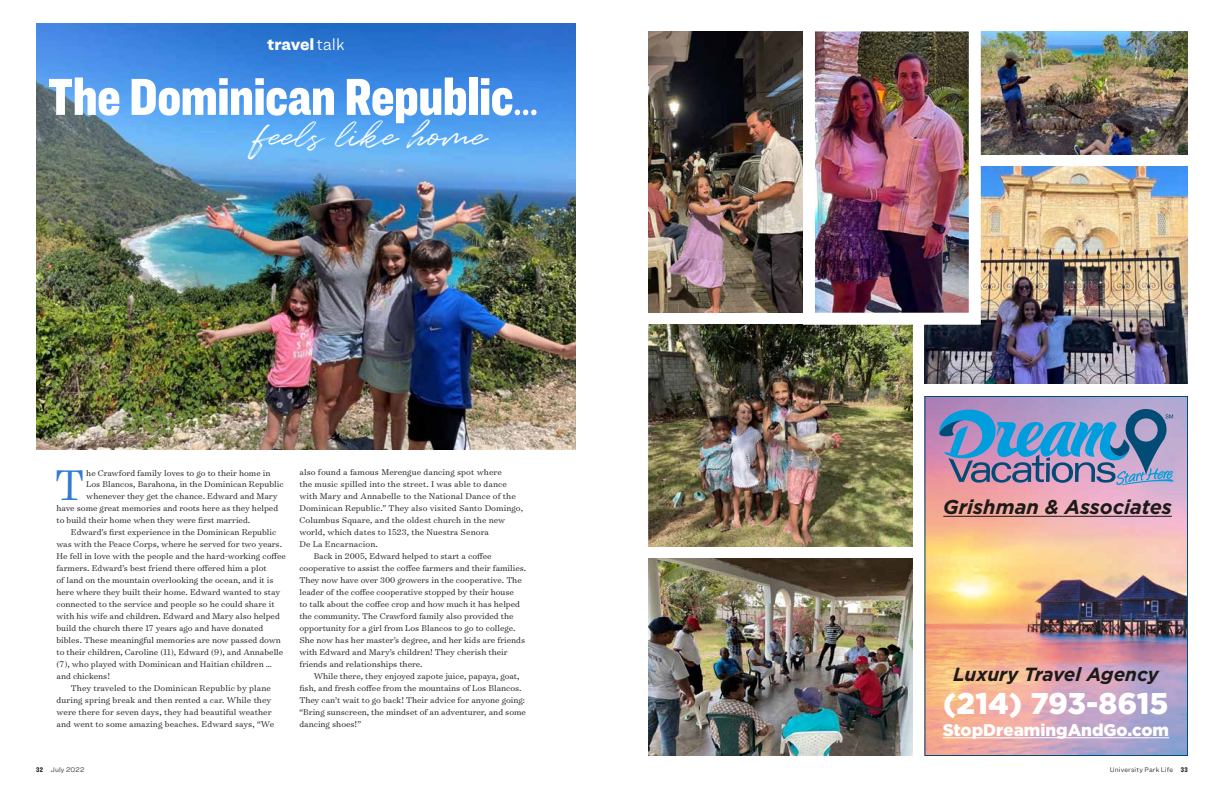
<style>
.page{position:relative;width:1224px;height:792px;background:#fff}
.page>*{position:absolute;margin:0;border:0;box-sizing:border-box;transform-origin:0 0}
.t1{font:900 54px "Ringside Compressed";letter-spacing:-.01em;color:#fff}
.t2{font:300 48.8px "Surveyor Text";color:#2f7ad5}
.t3{font:35.3px "Quentin";color:#fff}
.t4{font:900 30px "Gotham";color:#fff}
.t5{font:italic 700 20px "Gotham";color:#1c1b1a}
.t6{font:italic 700 19px "Gotham";color:#1c1b1a}
.t7{font:900 17px "Gotham";color:#fff}
.t8{font:900 17px "Ringside";letter-spacing:-.015em;color:#fff}
.t9{font:300 9.5px "Surveyor Text";color:#1c1b1a}
.t10{font:300 7px "Ringside";letter-spacing:.015em;color:#1c1b1a}
.s1{font-weight:300}
.s2{font-family:"Surveyor Fine";font-weight:300}
.s3{font-family:"Ringside Compressed";font-weight:900}
</style>
<div class="page">
<img style="left:981px;top:32px;width:207px;height:123px">
<img style="left:924px;top:396px;width:264px;height:360px">
<img style="left:649px;top:558px;width:263px;height:198px">
<img style="left:36px;top:24px;width:540px;height:426px">
<img style="left:649px;top:325px;width:263px;height:221px">
<img style="left:924px;top:167px;width:264px;height:217px">
<img style="left:816px;top:32px;width:152px;height:280px">
<div style="left:803px;top:19px;width:178px;height:306px;border:12px solid #fff"></div>
<img style="left:648px;top:32px;width:155px;height:281px">
<h3 class="t8" style="left:267px;top:31px;width:79px">travel<span class="s1">talk</span></h3>
<h1 class="t1" style="left:48px;top:58px;width:493px">The Dominican Republic<span class="s2">...</span></h1>
<h3 class="t3" style="left:256px;top:112px;width:232px">feels like home</h3>
<h2 class="t2" style="left:54px;top:454px;width:32px">T</h2>
<p class="t9" style="left:86px;top:467px;width:186px">he Crawford family loves to go to their home in</p>
<p class="t9" style="left:86px;top:479px;width:199px">Los Blancos, Barahona, in the Dominican Republic</p>
<p class="t9" style="left:86px;top:491px;width:193px">whenever they get the chance. Edward and Mary</p>
<p class="t9" style="left:57px;top:503px;width:223px">have some great memories and roots here as they helped</p>
<p class="t9" style="left:57px;top:515px;width:195px">to build their home when they were first married.</p>
<p class="t9" style="left:71px;top:527px;width:207px">Edward’s first experience in the Dominican Republic</p>
<p class="t9" style="left:57px;top:539px;width:227px">was with the Peace Corps, where he served for two years.</p>
<p class="t9" style="left:57px;top:551px;width:231px">He fell in love with the people and the hard-working coffee</p>
<p class="t9" style="left:57px;top:563px;width:212px">farmers. Edward’s best friend there offered him a plot</p>
<p class="t9" style="left:57px;top:575px;width:219px">of land on the mountain overlooking the ocean, and it is</p>
<p class="t9" style="left:57px;top:587px;width:225px">here where they built their home. Edward wanted to stay</p>
<p class="t9" style="left:57px;top:599px;width:220px">connected to the service and people so he could share it</p>
<p class="t9" style="left:57px;top:611px;width:225px">with his wife and children. Edward and Mary also helped</p>
<p class="t9" style="left:57px;top:623px;width:208px">build the church there 17 years ago and have donated</p>
<p class="t9" style="left:57px;top:635px;width:226px">bibles. These meaningful memories are now passed down</p>
<p class="t9" style="left:57px;top:647px;width:228px">to their children, Caroline (11), Edward (9), and Annabelle</p>
<p class="t9" style="left:57px;top:659px;width:217px">(7), who played with Dominican and Haitian children …</p>
<p class="t9" style="left:57px;top:671px;width:55px">and chickens!</p>
<p class="t9" style="left:71px;top:683px;width:202px">They traveled to the Dominican Republic by plane</p>
<p class="t9" style="left:57px;top:695px;width:216px">during spring break and then rented a car. While they</p>
<p class="t9" style="left:57px;top:707px;width:217px">were there for seven days, they had beautiful weather</p>
<p class="t9" style="left:57px;top:719px;width:219px">and went to some amazing beaches. Edward says, “We</p>
<p class="t9" style="left:299px;top:467px;width:204px">also found a famous Merengue dancing spot where</p>
<p class="t9" style="left:299px;top:479px;width:209px">the music spilled into the street. I was able to dance</p>
<p class="t9" style="left:299px;top:491px;width:218px">with Mary and Annabelle to the National Dance of the</p>
<p class="t9" style="left:299px;top:503px;width:225px">Dominican Republic.” They also visited Santo Domingo,</p>
<p class="t9" style="left:299px;top:515px;width:207px">Columbus Square, and the oldest church in the new</p>
<p class="t9" style="left:299px;top:527px;width:191px">world, which dates to 1523, the Nuestra Senora</p>
<p class="t9" style="left:299px;top:539px;width:80px">De La Encarnacion.</p>
<p class="t9" style="left:314px;top:551px;width:179px">Back in 2005, Edward helped to start a coffee</p>
<p class="t9" style="left:299px;top:563px;width:228px">cooperative to assist the coffee farmers and their families.</p>
<p class="t9" style="left:299px;top:575px;width:224px">They now have over 300 growers in the cooperative. The</p>
<p class="t9" style="left:299px;top:587px;width:216px">leader of the coffee cooperative stopped by their house</p>
<p class="t9" style="left:299px;top:599px;width:222px">to talk about the coffee crop and how much it has helped</p>
<p class="t9" style="left:299px;top:611px;width:216px">the community. The Crawford family also provided the</p>
<p class="t9" style="left:299px;top:623px;width:218px">opportunity for a girl from Los Blancos to go to college.</p>
<p class="t9" style="left:299px;top:635px;width:227px">She now has her master’s degree, and her kids are friends</p>
<p class="t9" style="left:299px;top:647px;width:210px">with Edward and Mary’s children! They cherish their</p>
<p class="t9" style="left:299px;top:659px;width:125px">friends and relationships there.</p>
<p class="t9" style="left:314px;top:671px;width:207px">While there, they enjoyed zapote juice, papaya, goat,</p>
<p class="t9" style="left:299px;top:683px;width:224px">fish, and fresh coffee from the mountains of Los Blancos.</p>
<p class="t9" style="left:299px;top:695px;width:227px">They can’t wait to go back! Their advice for anyone going:</p>
<p class="t9" style="left:299px;top:707px;width:228px">“Bring sunscreen, the mindset of an adventurer, and some</p>
<p class="t9" style="left:299px;top:719px;width:63px">dancing shoes!”</p>
<h3 class="t5" style="left:943px;top:494px;width:230px">Grishman &amp; Associates</h3>
<h3 class="t6" style="left:953px;top:662px;width:207px">Luxury Travel Agency</h3>
<h3 class="t4" style="left:943px;top:683px;width:227px">(214) 793-8615</h3>
<h3 class="t7" style="left:943px;top:718px;width:228px">StopDreamingAndGo.com</h3>
<p class="t10" style="left:36px;top:764px;width:50px"><span class="s3">32</span> July 2022</p>
<p class="t10" style="left:1110px;top:764px;width:79px">University Park Life <span class="s3">33</span></p>
</div>
